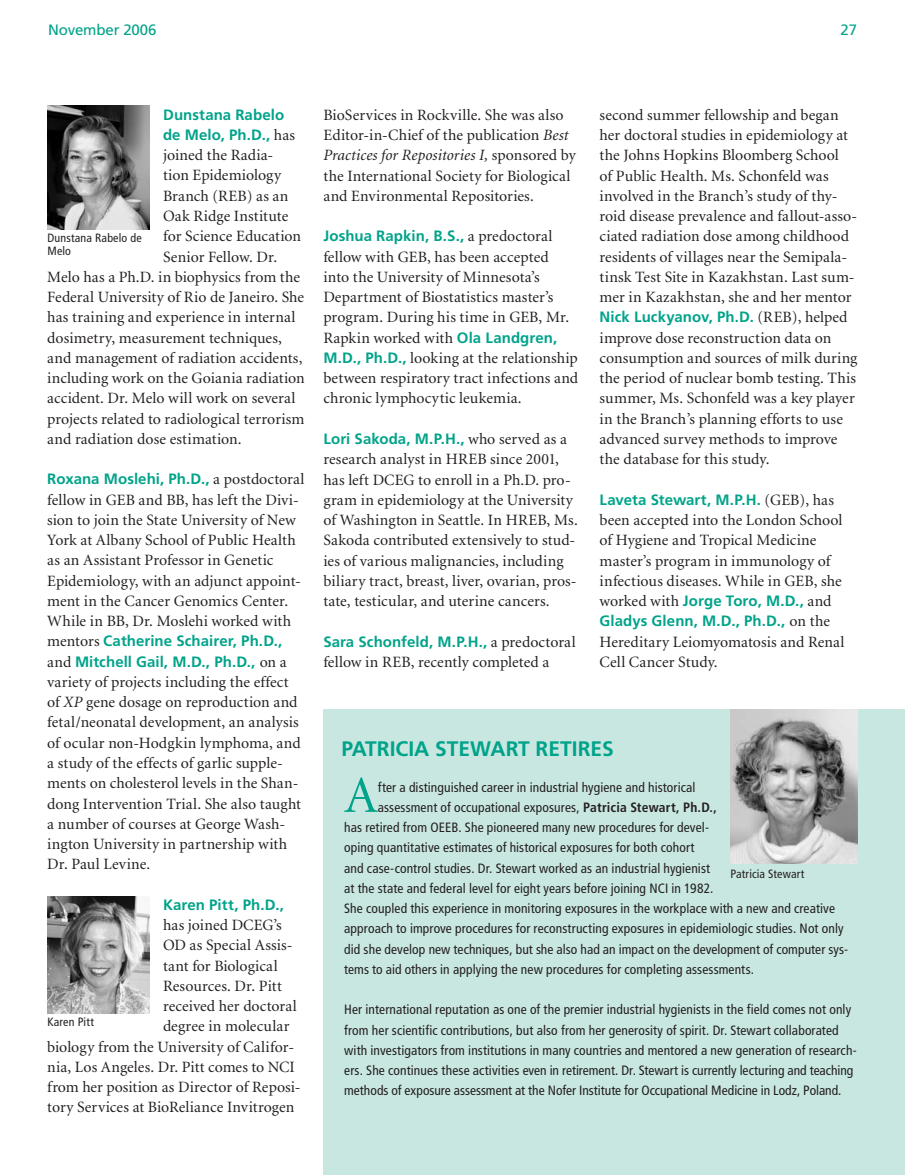
<style>
.page{position:relative;width:905px;height:1175px;background:#fff}
.page>*{position:absolute;margin:0;border:0;box-sizing:border-box;transform-origin:0 0}
.t1{font:52.05px "Minion";color:#00a38a}
.t2{font:700 21px "Frutiger";color:#00a38a}
.t3{font:15.75px/20.2px "Minion";letter-spacing:.005em;color:#231f20}
.t4{font:700 15px/20.2px "Frutiger";letter-spacing:.005em;color:#00a38a}
.t5{font:15px "Frutiger";letter-spacing:-.01em;color:#00a38a}
.t6{font:condensed 13.5px/20.2px "Frutiger";letter-spacing:.005em;color:#231f20}
.t7{font:condensed 12px/13.5px "Frutiger";letter-spacing:.01em;color:#231f20}
.s1{font-family:"Minion";font-weight:400;font-size:15.75px;color:#231f20}
.s2{font-style:italic}
.s3{font-family:"Frutiger";font-weight:700;font-size:15px;color:#00a38a}
.s4{font-weight:700}
</style>
<div class="page">
<img style="left:47px;top:106px;width:102px;height:123px">
<div style="left:324px;top:709px;width:580px;height:465px;background:#c9e7e1"></div>
<img style="left:730px;top:709px;width:127px;height:154px">
<img style="left:47px;top:897px;width:102px;height:116px">
<p class="t5" style="left:48px;top:21px;width:110px">November 2006</p>
<p class="t5" style="left:840px;top:21px;width:9px">27</p>
<p class="t4" style="left:163px;top:104px;width:134px">Dunstana Rabelo de Melo, Ph.D., <span class="s1">has</span></p>
<p class="t3" style="left:163px;top:146px;width:112px">joined the Radia-</p>
<p class="t3" style="left:163px;top:166px;width:120px">tion Epidemiology</p>
<p class="t3" style="left:163px;top:186px;width:127px">Branch (REB) as an</p>
<p class="t3" style="left:163px;top:206px;width:127px">Oak Ridge Institute</p>
<p class="t3" style="left:163px;top:227px;width:139px">for Science Education</p>
<p class="t3" style="left:163px;top:247px;width:115px">Senior Fellow. Dr.</p>
<p class="t3" style="left:47px;top:267px;width:254px">Melo has a Ph.D. in biophysics from the</p>
<p class="t3" style="left:47px;top:287px;width:258px">Federal University of Rio de Janeiro. She</p>
<p class="t3" style="left:47px;top:308px;width:250px">has training and experience in internal</p>
<p class="t3" style="left:47px;top:328px;width:236px">dosimetry, measurement techniques,</p>
<p class="t3" style="left:47px;top:348px;width:257px">and management of radiation accidents,</p>
<p class="t3" style="left:47px;top:368px;width:259px">including work on the Goiania radiation</p>
<p class="t3" style="left:47px;top:389px;width:250px">accident. Dr. Melo will work on several</p>
<p class="t3" style="left:47px;top:409px;width:259px">projects related to radiological terrorism</p>
<p class="t3" style="left:47px;top:429px;width:196px">and radiation dose estimation.</p>
<p class="t4" style="left:47px;top:469px;width:259px">Roxana Moslehi, Ph.D., <span class="s1">a postdoctoral</span></p>
<p class="t3" style="left:47px;top:490px;width:255px">fellow in GEB and BB, has left the Divi&shy;sion to join the State University of New York at Albany School of Public Health as an Assistant Professor in Genetic Epidemiology, with an adjunct appoint&shy;ment in the Cancer Genomics Center.<br>While in BB, Dr. Moslehi worked with</p>
<p class="t4" style="left:47px;top:631px;width:241px"><span class="s1">mentors</span> Catherine Schairer, Ph.D., <span class="s1">and</span> Mitchell Gail, M.D., Ph.D., <span class="s1">on a</span></p>
<p class="t3" style="left:47px;top:672px;width:255px">variety of projects including the effect of <span class="s2">XP</span> gene dosage on reproduction and fetal/neonatal development, an analysis of ocular non-Hodgkin lymphoma, and a study of the effects of garlic supple&shy;ments on cholesterol levels in the Shan&shy;dong Intervention Trial. She also taught a number of courses at George Wash&shy;ington University in partnership with Dr. Paul Levine.</p>
<p class="t4" style="left:163px;top:894px;width:122px">Karen Pitt, Ph.D.,</p>
<p class="t3" style="left:163px;top:915px;width:120px">has joined DCEG’s</p>
<p class="t3" style="left:163px;top:935px;width:131px">OD as Special Assis-</p>
<p class="t3" style="left:163px;top:956px;width:116px">tant for Biological</p>
<p class="t3" style="left:163px;top:976px;width:120px">Resources. Dr. Pitt</p>
<p class="t3" style="left:163px;top:996px;width:135px">received her doctoral</p>
<p class="t3" style="left:163px;top:1016px;width:128px">degree in molecular</p>
<p class="t3" style="left:47px;top:1037px;width:248px">biology from the University of Califor-</p>
<p class="t3" style="left:47px;top:1057px;width:249px">nia, Los Angeles. Dr. Pitt comes to NCI</p>
<p class="t3" style="left:47px;top:1077px;width:255px">from her position as Director of Reposi-</p>
<p class="t3" style="left:47px;top:1097px;width:248px">tory Services at BioReliance Invitrogen</p>
<p class="t7" style="left:47px;top:231px;width:96px">Dunstana Rabelo de<br>Melo</p>
<p class="t7" style="left:47px;top:1015px;width:48px">Karen Pitt</p>
<p class="t3" style="left:323px;top:105px;width:254px">BioServices in Rockville. She was also Editor-in-Chief of the publication <span class="s2">Best Practices for Repositories I,</span> sponsored by the International Society for Biological and Environmental Repositories.</p>
<p class="t4" style="left:323px;top:226px;width:231px">Joshua Rapkin, B.S., <span class="s1">a predoctoral</span></p>
<p class="t3" style="left:323px;top:247px;width:256px">fellow with GEB, has been accepted into the University of Minnesota’s Department of Biostatistics master’s program. During his time in GEB, Mr.<br>Rapkin worked with <span class="s3">Ola Landgren, M.D., Ph.D.,</span> looking at the relationship between respiratory tract infections and chronic lymphocytic leukemia.</p>
<p class="t4" style="left:323px;top:428px;width:245px">Lori Sakoda, M.P.H ., <span class="s1">who served as a</span></p>
<p class="t3" style="left:323px;top:450px;width:256px">research analyst in HREB since 2001, has left DCEG to enroll in a Ph.D. pro&shy;gram in epidemiology at the University of Washington in Seattle. In HREB, Ms.<br>Sakoda contributed extensively to stud&shy;ies of various malignancies, including biliary tract, breast, liver, ovarian, pros&shy;tate, testicular, and uterine cancers.</p>
<p class="t4" style="left:323px;top:631px;width:254px">Sara Schonfeld, M.P.H ., <span class="s1">a predoctoral</span></p>
<p class="t3" style="left:323px;top:652px;width:227px">fellow in REB, recently completed a</p>
<p class="t3" style="left:599px;top:105px;width:259px">second summer fellowship and began her doctoral studies in epidemiology at the Johns Hopkins Bloomberg School<br>of Public Health. Ms. Schonfeld was involved in the Branch’s study of thy&shy;roid disease prevalence and fallout-asso&shy;ciated radiation dose among childhood residents of villages near the Semipala&shy;tinsk Test Site in Kazakhstan. Last sum&shy;mer in Kazakhstan, she and her mentor</p>
<p class="t4" style="left:599px;top:307px;width:249px">Nick Luckyanov, Ph.D. <span class="s1">(REB), helped</span></p>
<p class="t3" style="left:599px;top:328px;width:259px">improve dose reconstruction data on consumption and sources of milk during the period of nuclear bomb testing. This summer, Ms. Schonfeld was a key player in the Branch’s planning efforts to use advanced survey methods to improve the database for this study.</p>
<p class="t4" style="left:599px;top:489px;width:236px">Laveta Stewart, M.P.H . <span class="s1">(GEB), has</span></p>
<p class="t3" style="left:599px;top:510px;width:244px">been accepted into the London School of Hygiene and Tropical Medicine master’s program in immunology of infectious diseases. While in GEB, she</p>
<p class="t4" style="left:599px;top:590px;width:233px"><span class="s1">worked with</span> Jorge Toro, M.D., <span class="s1">and<br></span>Gladys Glenn, M.D., Ph.D., <span class="s1">on the</span></p>
<p class="t3" style="left:599px;top:632px;width:246px">Hereditary Leiomyomatosis and Renal<br>Cell Cancer Study.</p>
<h2 class="t2" style="left:341px;top:736px;width:274px">Patricia Stewart Reti res</h2>
<h1 class="t1" style="left:344px;top:769px;width:35px">A</h1>
<p class="t6" style="left:378px;top:777px;width:319px">fter a distinguished career in industrial hygiene and historical</p>
<p class="t6" style="left:378px;top:797px;width:340px">assessment of occupational exposures, <span class="s4">Patricia Stewart, Ph.D.,</span></p>
<p class="t6" style="left:344px;top:817px;width:366px">has retired from OEEB. She pioneered many new procedures for devel-</p>
<p class="t6" style="left:344px;top:837px;width:352px">oping quantitative estimates of historical exposures for both cohort</p>
<p class="t6" style="left:344px;top:858px;width:367px">and case-control studies. Dr. Stewart worked as an industrial hygienist</p>
<p class="t6" style="left:344px;top:878px;width:371px">at the state and federal level for eight years before joining NCI in 1982.</p>
<p class="t6" style="left:344px;top:898px;width:492px">She coupled this experience in monitoring exposures in the workplace with a new and creative</p>
<p class="t6" style="left:344px;top:918px;width:501px">approach to improve procedures for reconstructing exposures in epidemiologic studies. Not only</p>
<p class="t6" style="left:344px;top:939px;width:505px">did she develop new techniques, but she also had an impact on the development of computer sys-</p>
<p class="t6" style="left:344px;top:959px;width:411px">tems to aid others in applying the new procedures for completing assessments.</p>
<p class="t6" style="left:344px;top:999px;width:514px">Her international reputation as one of the premier industrial hygienists in the field comes not only from her scientific contributions, but also from her generosity of spirit. Dr. Stewart collaborated with investigators from institutions in many countries and mentored a new generation of research&shy;ers. She continues these activities even in retirement. Dr. Stewart is currently lecturing and teaching methods of exposure assessment at the Nofer Institute for Occupational Medicine in Lodz, Poland.</p>
<p class="t7" style="left:730px;top:866px;width:75px">Patricia Stewart</p>
</div>
